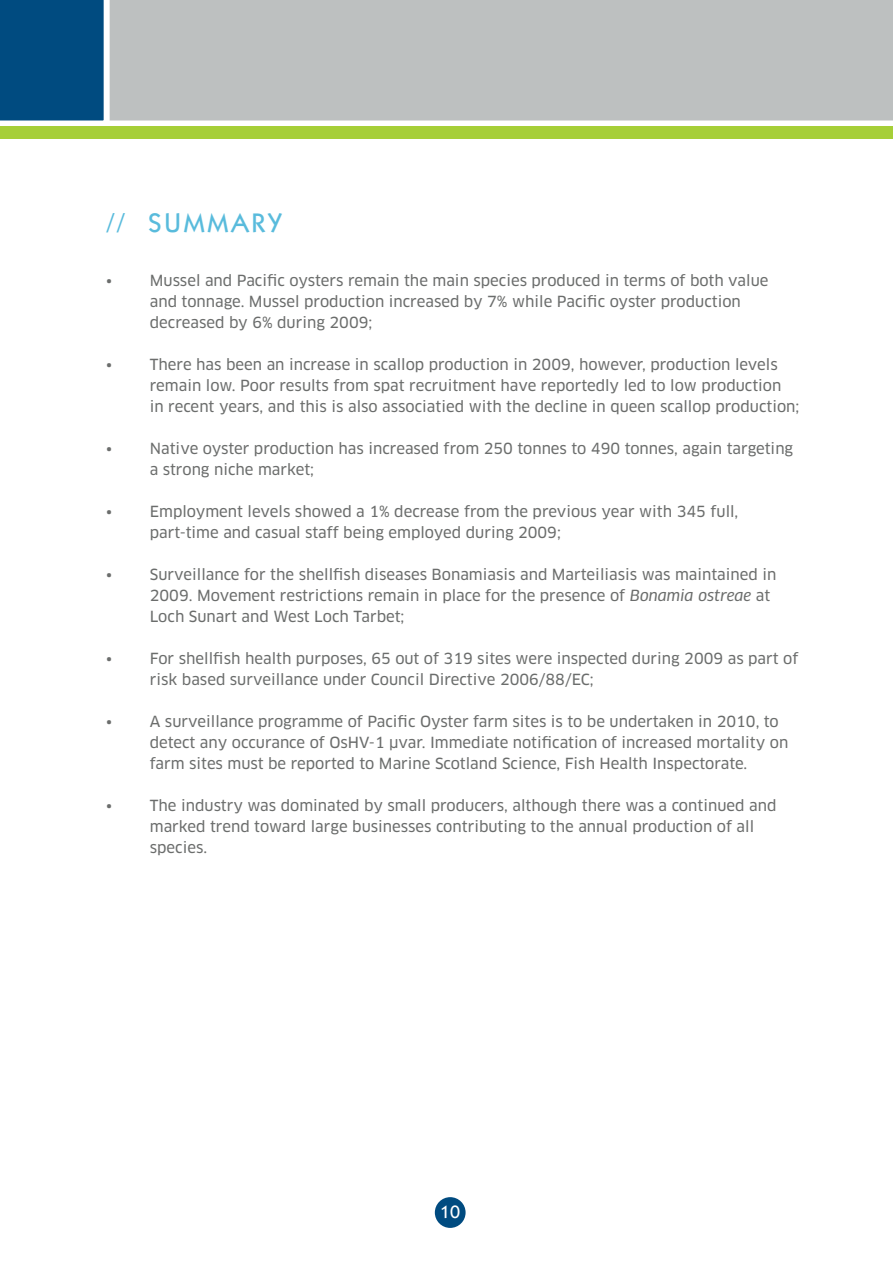
<style>
.page{position:relative;width:893px;height:1263px;background:#fff}
.page>*{position:absolute;margin:0;border:0;box-sizing:border-box;transform-origin:0 0}
.t1{font:500 27px "ITC Kabel Std";letter-spacing:.1em;color:#59bbdc}
.t2{font:500 18px "ITC Kabel Std";color:#fff}
.t3{font:15px/21px "Clan OT News";color:#6b6d6c}
.s1{font-family:"Clan OT News Ita"}
</style>
<div class="page">
<div style="left:110px;top:0;width:783px;height:121px;background:#bdc0c0"></div>
<div style="left:435px;top:1197px;width:31px;height:31px;background:#004b80;border-radius:50%"></div>
<svg style="left:0;top:0;width:110px;height:121px;background:#0f5587"></svg>
<div style="left:0;top:126px;width:893px;height:13px;background:#a6cf38"></div>
<h1 class="t1" style="left:107px;top:207px;width:176px">// SUMMARY</h1>
<p class="t3" style="left:106px;top:270px;width:8px">•</p>
<p class="t3" style="left:150px;top:270px;width:620px">Mussel and Pacific oysters remain the main species produced in terms of both value and tonnage. Mussel production increased by 7% while Pacific oyster production decreased by 6% during 2009;</p>
<p class="t3" style="left:106px;top:354px;width:8px">•</p>
<p class="t3" style="left:150px;top:354px;width:651px">There has been an increase in scallop production in 2009, however, production levels remain low. Poor results from spat recruitment have reportedly led to low production<br>in recent years, and this is also associatied with the decline in queen scallop production;</p>
<p class="t3" style="left:106px;top:438px;width:8px">•</p>
<p class="t3" style="left:150px;top:438px;width:645px">Native oyster production has increased from 250 tonnes to 490 tonnes, again targeting a strong niche market;</p>
<p class="t3" style="left:106px;top:501px;width:8px">•</p>
<p class="t3" style="left:150px;top:501px;width:590px">Employment levels showed a 1% decrease from the previous year with 345 full, part-time and casual staff being employed during 2009;</p>
<p class="t3" style="left:106px;top:564px;width:8px">•</p>
<p class="t3" style="left:150px;top:564px;width:628px">Surveillance for the shellfish diseases Bonamiasis and Marteiliasis was maintained in<br>2009. Movement restrictions remain in place for the presence of <span class="s1">Bonamia ostreae</span> at<br>Loch Sunart and West Loch Tarbet;</p>
<p class="t3" style="left:106px;top:648px;width:8px">•</p>
<p class="t3" style="left:150px;top:648px;width:650px">For shellfish health purposes, 65 out of 319 sites were inspected during 2009 as part of risk based surveillance under Council Directive 2006/88/EC;</p>
<p class="t3" style="left:106px;top:711px;width:8px">•</p>
<p class="t3" style="left:150px;top:711px;width:640px">A surveillance programme of Pacific Oyster farm sites is to be undertaken in 2010, to detect any occurance of OsHV-1 µvar. Immediate notification of increased mortality on farm sites must be reported to Marine Scotland Science, Fish Health Inspectorate.</p>
<p class="t3" style="left:106px;top:795px;width:8px">•</p>
<p class="t3" style="left:150px;top:795px;width:628px">The industry was dominated by small producers, although there was a continued and marked trend toward large businesses contributing to the annual production of all species.</p>
<p class="t2" style="left:440px;top:1201px;width:22px">10</p>
</div>
